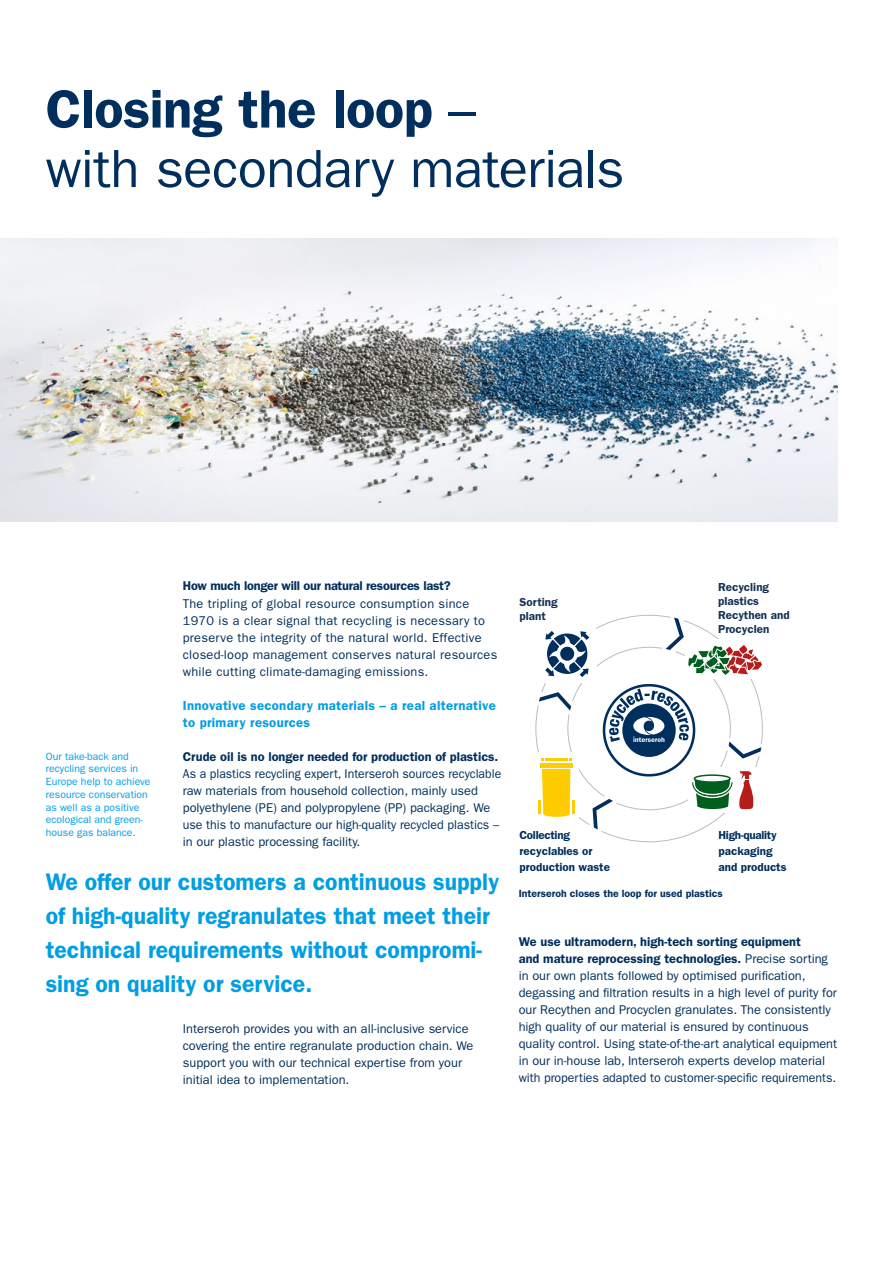
<style>
.page{position:relative;width:893px;height:1263px;background:#fff}
.page>*{position:absolute;margin:0;border:0;box-sizing:border-box;transform-origin:0 0}
.t1{font:54px/59.6px "ITC Franklin Gothic Std";letter-spacing:-.01em;color:#002f5d}
.t2{font:600 24px/34px "ITC Franklin Gothic Std";color:#009ee3;scale:.96 1}
.t3{font:600 13.2px/17px "ITC Franklin Gothic Std";letter-spacing:.02em;color:#009ee3}
.t4{font:12.75px/17px "ITC Franklin Gothic Std";color:#002f5d}
.t5{font:12.75px/17px "ITC Franklin Gothic Std";color:#002f5d;scale:.96 1}
.t6{font:12.75px/17px "ITC Franklin Gothic Std";letter-spacing:.02em;color:#002f5d}
.t7{font:600 12.75px "ITC Franklin Gothic Std";color:#002f5d}
.t8{font:600 12.75px "ITC Franklin Gothic Std";letter-spacing:-.02em;color:#002f5d}
.t9{font:600 11.7px/16.2px "ITC Franklin Gothic Std";color:#002f5d}
.t10{font:600 11.7px/14px "ITC Franklin Gothic Std";color:#173258}
.t11{font:10.5px/12.8px "ITC Franklin Gothic Std";color:#009ee3}
.t12{font:600 10.5px "ITC Franklin Gothic Std";color:#002f5d}
.s1{font-weight:600}
</style>
<div class="page">
<svg style="left:535px;top:614px;width:228px;height:224px"></svg>
<img style="left:0;top:238px;width:838px;height:284px">
<h1 class="t1" style="left:46px;top:80px;width:580px"><span class="s1">Closing the loop</span> –<br>with secondary materials</h1>
<p class="t8" style="left:183px;top:579px;width:269px">How much longer will our natural resources last?</p>
<p class="t6" style="left:183px;top:595px;width:316px">The tripling of global resource consumption since 1970 is a clear signal that recycling is necessary to preserve the integrity of the natural world. Effective closed-loop management conserves natural resources while cutting climate-damaging emissions.</p>
<p class="t3" style="left:183px;top:696px;width:314px">Innovative secondary materials – a real alternative to primary resources</p>
<p class="t7" style="left:183px;top:749px;width:317px">Crude oil is no longer needed for production of plastics.</p>
<p class="t5" style="left:183px;top:765px;width:333px">As a plastics recycling expert, Interseroh sources recyclable raw materials from household collection, mainly used polyethylene (PE) and polypropylene (PP) packaging. We use this to manufacture our high-quality recycled plastics – in our plastic processing facility.</p>
<p class="t11" style="left:46px;top:750px;width:106px">Our take-back and recycling services in<br>Europe help to achieve resource conservation as well as a positive ecological and green&shy;house gas balance.</p>
<h2 class="t2" style="left:46px;top:865px;width:474px">We offer our customers a continuous supply of high-quality regranulates that meet their technical requirements without compromi&shy;sing on quality or service.</h2>
<p class="t4" style="left:183px;top:1020px;width:292px">Interseroh provides you with an all-inclusive service covering the entire regranulate production chain. We support you with our technical expertise from your initial idea to implementation.</p>
<p class="t10" style="left:519px;top:595px;width:40px">Sorting plant</p>
<p class="t10" style="left:718px;top:580px;width:73px">Recycling plastics<br>Recythen and<br>Procyclen</p>
<p class="t9" style="left:520px;top:826px;width:92px">Collecting recyclables or production waste</p>
<p class="t9" style="left:718px;top:826px;width:70px">High-quality packaging and products</p>
<p class="t12" style="left:519px;top:887px;width:205px">Interseroh closes the loop for used plastics</p>
<p class="t4" style="left:519px;top:933px;width:320px"><span class="s1">We use ultramodern, high-tech sorting equipment<br>and mature reprocessing technologies.</span> Precise sorting in our own plants followed by optimised purification, degassing and filtration results in a high level of purity for our Recythen and Procyclen granulates. The consistently high quality of our material is ensured by continuous quality control. Using state-of-the-art analytical equipment in our in-house lab, Interseroh experts develop material with properties adapted to customer-specific requirements.</p>
</div>
